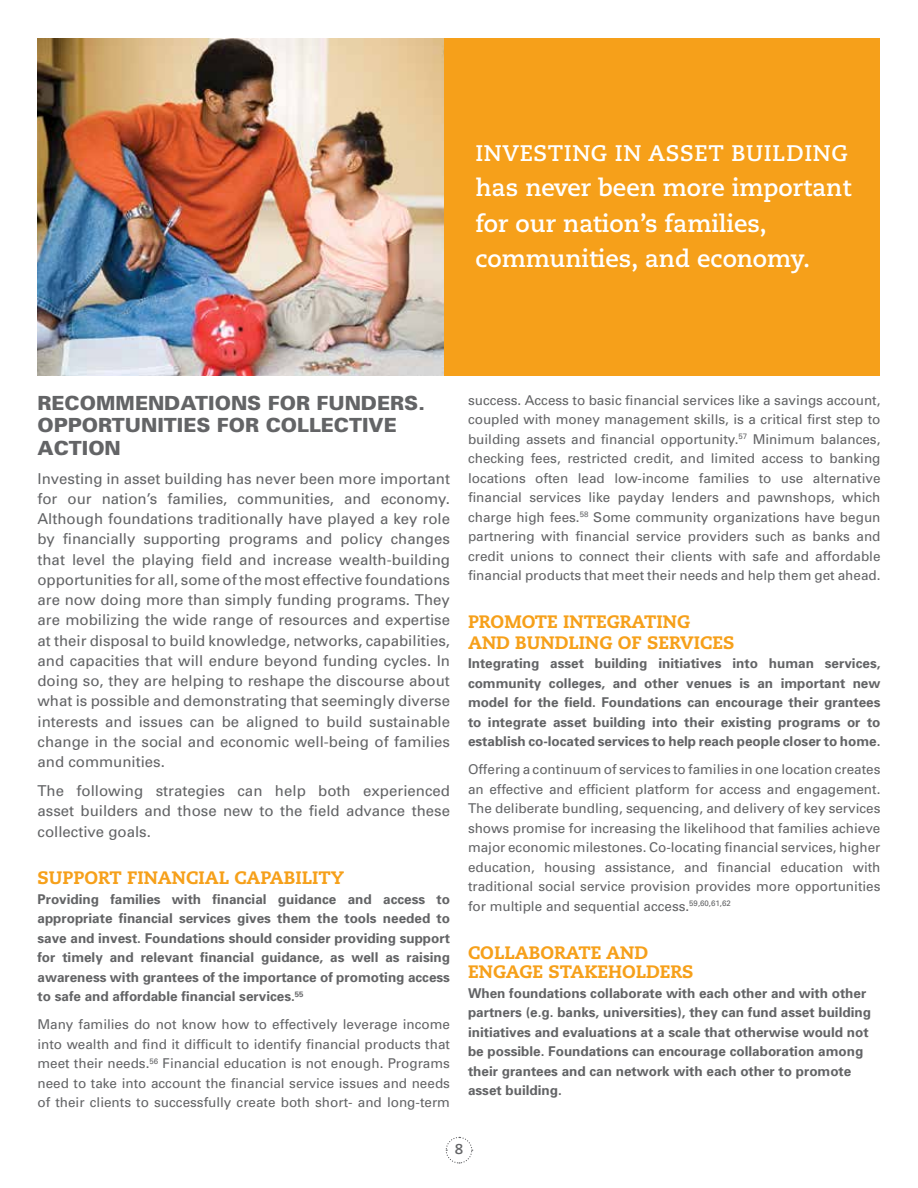
<style>
.page{position:relative;width:918px;height:1188px;background:#fff}
.page>*{position:absolute;margin:0;border:0;box-sizing:border-box;transform-origin:0 0}
.t1{font:700 24px/35.2px "Caecilia";color:#fff}
.t2{font:700 22.5px "Caecilia";letter-spacing:.025em;color:#fff}
.t3{font:900 19.5px/22.5px "Univers";color:#636466}
.t4{font:800 18px/21px "Caecilia";color:#f6a01a}
.t5{font:15px/20.2px "Univers";color:#636466;text-align:justify}
.t6{font:700 14.25px "Caecilia";color:#636466}
.t7{font:13.5px/19.5px "Univers";color:#636466;text-align:justify}
.t8{font:700 13.5px/19.5px "Univers";color:#636466;text-align:justify}
</style>
<div class="page">
<svg style="left:445px;top:1136px;width:28px;height:28px"></svg>
<div style="left:38px;top:38px;width:842px;height:338px;background:#f6a01a"></div>
<img style="left:38px;top:38px;width:406px;height:338px">
<h2 class="t2" style="left:476px;top:140px;width:189px">Investing in ass</h2>
<h2 class="t2" style="left:694px;top:140px;width:155px">et building</h2>
<h1 class="t1" style="left:476px;top:171px;width:377px">has never been more important for our nation’s families, communities, and economy.</h1>
<h3 class="t3" style="left:38px;top:391px;width:389px">RECOMMENDATIONS FOR FUNDERS.<br>OPPORTUNITIES FOR COLLECTIVE<br>ACTION</h3>
<p class="t5" style="left:38px;top:468px;width:414px">Investing in asset building has never been more important for our nation’s families, communities, and economy.<br>Although foundations traditionally have played a key role by financially supporting programs and policy changes that level the playing field and increase wealth-building opportunities for all, some of the most effective foundations are now doing more than simply funding programs. They are mobilizing the wide range of resources and expertise at their disposal to build knowledge, networks, capabilities, and capacities that will endure beyond funding cycles. In doing so, they are helping to reshape the discourse about what is possible and demonstrating that seemingly diverse interests and issues can be aligned to build sustainable change in the social and economic well-being of families and communities.</p>
<p class="t5" style="left:38px;top:781px;width:414px">The following strategies can help both experienced asset builders and those new to the field advance these collective goals.</p>
<h3 class="t4" style="left:38px;top:868px;width:24px">SUPP</h3>
<h3 class="t4" style="left:84px;top:868px;width:261px">ORT FINANCIAL CAPABILITY</h3>
<p class="t8" style="left:38px;top:889px;width:414px">Providing families with financial guidance and access to appropriate financial services gives them the tools needed to save and invest. Foundations should consider providing support for timely and relevant financial guidance, as well as raising awareness with grantees of the importance of promoting access to safe and affordable financial services.<sup>55</sup></p>
<p class="t7" style="left:38px;top:1015px;width:414px">Many families do not know how to effectively leverage income into wealth and find it difficult to identify financial products that meet their needs.<sup>56</sup> Financial education is not enough. Programs need to take into account the financial service issues and needs of their clients to successfully create both short- and long-term</p>
<p class="t7" style="left:468px;top:390px;width:414px">success. Access to basic financial services like a savings account, coupled with money management skills, is a critical first step to building assets and financial opportunity.<sup>57</sup> Minimum balances, checking fees, restricted credit, and limited access to banking locations often lead low-income families to use alternative financial services like payday lenders and pawnshops, which charge high fees.<sup>58</sup> Some community organizations have begun partnering with financial service providers such as banks and credit unions to connect their clients with safe and affordable financial products that meet their needs and help them get ahead.</p>
<h3 class="t4" style="left:468px;top:611px;width:267px">PROMOTE INTEGRATING<br>AND BUNDLING OF SERVICES</h3>
<p class="t8" style="left:468px;top:654px;width:414px">Integrating asset building initiatives into human services, community colleges, and other venues is an important new model for the field. Foundations can encourage their grantees to integrate asset building into their existing programs or to establish co-located services to help reach people closer to home.</p>
<p class="t7" style="left:468px;top:760px;width:414px">Offering a continuum of services to families in one location creates an effective and efficient platform for access and engagement.<br>The deliberate bundling, sequencing, and delivery of key services shows promise for increasing the likelihood that families achieve major economic milestones. Co-locating financial services, higher education, housing assistance, and financial education with traditional social service provision provides more opportunities for multiple and sequential access.<sup>59,60,61,62</sup></p>
<h3 class="t4" style="left:468px;top:943px;width:225px;line-height:19.5px">COLLABORATE AND<br>ENGAGE STAKEHOLDERS</h3>
<p class="t8" style="left:468px;top:983px;width:404px;text-align:left">When foundations collaborate with each other and with other partners (e.g. banks, universities), they can fund asset building initiatives and evaluations at a scale that otherwise would not be possible. Foundations can encourage collaboration among their grantees and can network with each other to promote asset building.</p>
<p class="t6" style="left:455px;top:1141px;width:10px">8</p>
</div>
